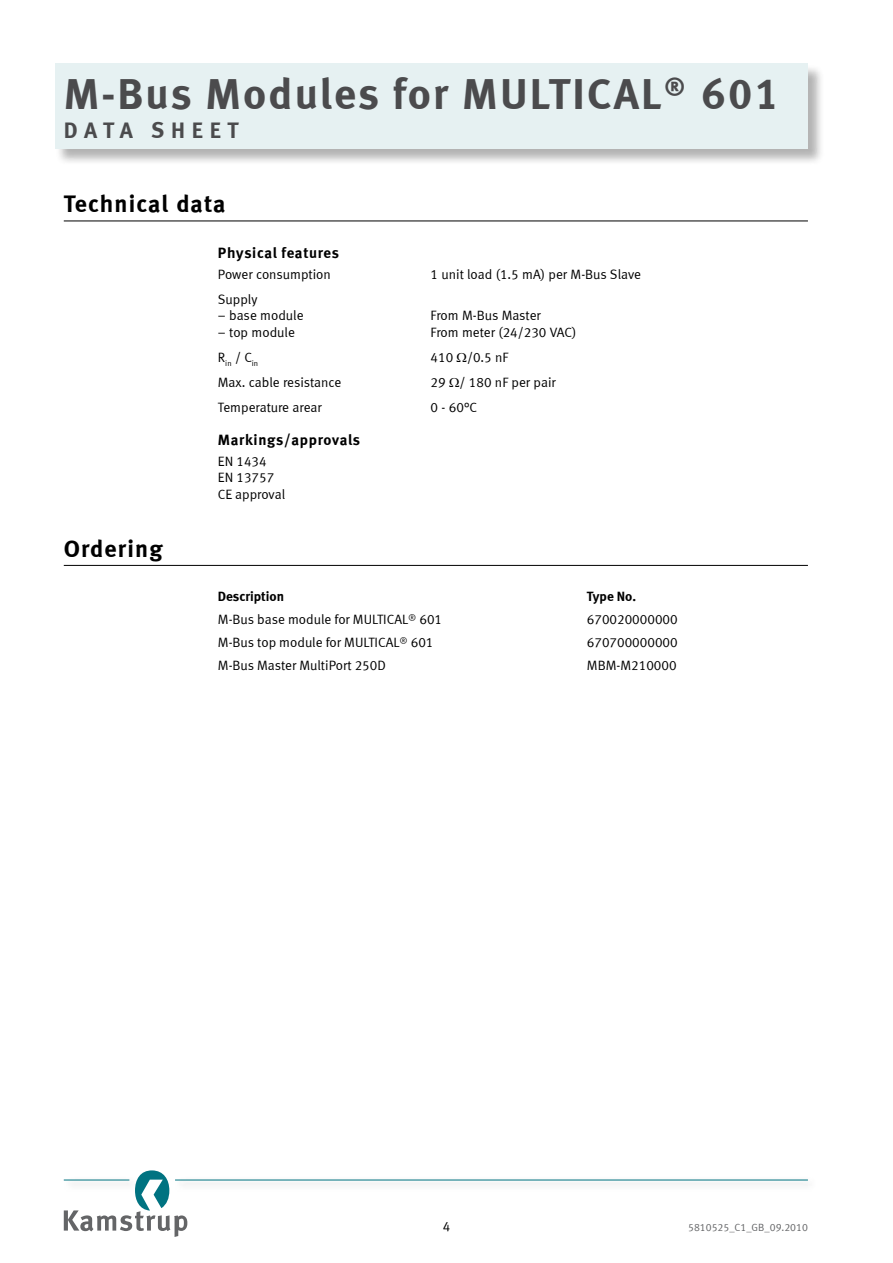
<style>
.page{position:relative;width:893px;height:1263px;background:#fff}
.page>*{position:absolute;margin:0;border:0;box-sizing:border-box;transform-origin:0 0}
.t1{font:700 43.5px "Meta LF";letter-spacing:.05em;color:#4b4b4d}
.t2{font:700 24px "Meta LF";letter-spacing:.045em;color:#000}
.t3{font:700 22.5px "Meta LF";letter-spacing:.3em;color:#4b4b4d}
.t4{font:700 15px "Meta LF";letter-spacing:.045em;color:#000}
.t5{font:13.5px/16.5px "Meta LF";color:#000}
.t6{font:700 13.5px "Meta LF";color:#000}
.t7{font:10.5px "Meta LF";color:#646567}
.t8{font:7.8px "Meta LF";color:#000}
</style>
<div class="page">
<div style="left:56px;top:64px;width:768px;height:102px;background:#000;opacity:.3"></div>
<div style="left:55px;top:64px;width:753px;height:85px;background:#e6f1f2"></div>
<svg style="left:64px;top:1170px;width:123px;height:67px"></svg>
<div style="left:173px;top:1175px;width:646px;height:18px;background:#000;opacity:.5"></div>
<hr style="left:175px;top:1179px;width:633px;height:1px;background:#007381">
<div style="left:61px;top:1175px;width:80px;height:18px;background:#000;opacity:.5"></div>
<hr style="left:64px;top:1179px;width:65px;height:1px;background:#007381">
<hr style="left:64px;top:565px;width:744px;height:1px;background:#000">
<hr style="left:64px;top:221px;width:744px;height:1px;background:#000">
<h1 class="t1" style="left:64px;top:68px;width:717px">M-Bus Modules for MULTICAL® 601</h1>
<h3 class="t3" style="left:64px;top:117px;width:176px">DATA SHEET</h3>
<h2 class="t2" style="left:64px;top:190px;width:163px">Technical data</h2>
<h2 class="t2" style="left:64px;top:534px;width:100px">Ordering</h2>
<p class="t4" style="left:218px;top:244px;width:123px">Physical features</p>
<p class="t5" style="left:218px;top:265px;width:114px">Power consumption</p>
<p class="t5" style="left:431px;top:265px;width:212px">1 unit load (1.5 mA) per M-Bus Slave</p>
<p class="t5" style="left:218px;top:290px;width:41px">Supply</p>
<p class="t5" style="left:218px;top:307px;width:87px">– base module</p>
<p class="t5" style="left:431px;top:307px;width:112px">From M-Bus Master</p>
<p class="t5" style="left:218px;top:323px;width:78px">– top module</p>
<p class="t5" style="left:431px;top:323px;width:147px">From meter (24/230 VAC)</p>
<p class="t8" style="left:218px;top:359px;width:42px"><sup>R</sup>in <sup>/</sup> <sup>C</sup>in</p>
<p class="t5" style="left:431px;top:348px;width:79px">410 /0.5 nF</p>
<p class="t5" style="left:218px;top:373px;width:125px">Max. cable resistance</p>
<p class="t5" style="left:431px;top:373px;width:127px">29 / 180 nF per pair</p>
<p class="t5" style="left:218px;top:398px;width:105px">Temperature arear</p>
<p class="t5" style="left:431px;top:398px;width:48px">0 - 60°C</p>
<p class="t4" style="left:218px;top:431px;width:144px">Markings/approvals</p>
<p class="t5" style="left:218px;top:453px;width:69px">EN 1434<br>EN 13757<br>CE approval</p>
<p class="t6" style="left:218px;top:588px;width:68px">Description</p>
<p class="t6" style="left:587px;top:588px;width:51px">Type No.</p>
<p class="t5" style="left:218px;top:611px;width:226px">M-Bus base module for MULTICAL® 601</p>
<p class="t5" style="left:587px;top:611px;width:92px">670020000000</p>
<p class="t5" style="left:218px;top:634px;width:217px">M-Bus top module for MULTICAL® 601</p>
<p class="t5" style="left:587px;top:634px;width:92px">670700000000</p>
<p class="t5" style="left:218px;top:657px;width:169px">M-Bus Master MultiPort 250D</p>
<p class="t5" style="left:587px;top:657px;width:91px">MBM-M210000</p>
<p class="t5" style="left:443px;top:1217px;width:9px">4</p>
<p class="t7" style="left:688px;top:1221px;width:121px">5810525_C1_GB_09.2010</p>
</div>
